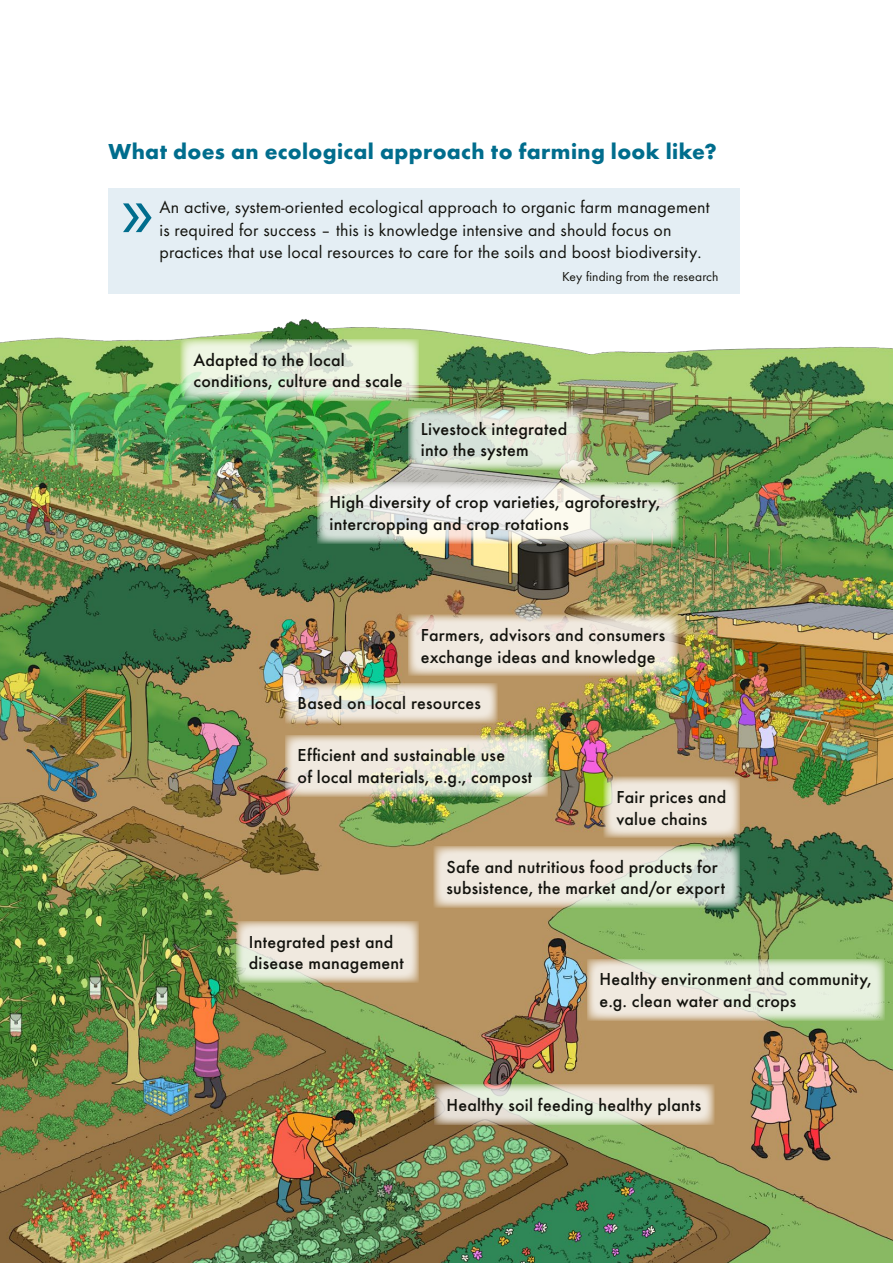
<style>
.page{position:relative;width:893px;height:1263px;background:#fff}
.page>*{position:absolute;margin:0;border:0;box-sizing:border-box;transform-origin:0 0}
.t1{font:78px "Myriad Pro";color:#006d8d}
.t2{font:700 22.5px "Function Pro";letter-spacing:.015em;color:#006d8d}
.t3{font:500 18px/21.8px "Function Pro";letter-spacing:.015em;color:#12120d}
.t4{font:18px/22.5px "Function Pro";letter-spacing:.01em;color:#12120d}
.t5{font:13.5px "Function Pro";letter-spacing:.01em;color:#12120d}
</style>
<div class="page">
<img style="left:0;top:319px;width:893px;height:944px">
<svg style="left:181px;top:339px;width:238px;height:62px;background:#d7e6cd"></svg>
<svg style="left:317px;top:482px;width:361px;height:61px"></svg>
<div style="left:108px;top:189px;width:632px;height:82px;background:#e4eef4"></div>
<div style="left:108px;top:256px;width:632px;height:38px;background:#e4eef4"></div>
<svg style="left:408px;top:614px;width:270px;height:62px;background:#e7dece"></svg>
<svg style="left:604px;top:777px;width:136px;height:61px;background:#e7decd"></svg>
<svg style="left:285px;top:735px;width:263px;height:61px;background:#e3e0ce"></svg>
<svg style="left:434px;top:846px;width:306px;height:62px;background:#e0e0d0"></svg>
<svg style="left:236px;top:921px;width:183px;height:62px;background:#e6e0d0"></svg>
<svg style="left:434px;top:1084px;width:280px;height:41px;background:#dedcc9"></svg>
<svg style="left:587px;top:959px;width:297px;height:61px;background:#e2e6d3"></svg>
<svg style="left:285px;top:683px;width:212px;height:40px;background:#e3ddcd"></svg>
<svg style="left:408px;top:408px;width:175px;height:62px;background:#d5decd"></svg>
<p class="t2" style="left:108px;top:138px;width:610px">What does an ecological approach to farming look like?</p>
<h1 class="t1" style="left:121px;top:163px;width:34px">»</h1>
<p class="t4" style="left:159px;top:196px;width:552px">An active, system-oriented ecological approach to organic farm management is required for success – this is knowledge intensive and should focus on practices that use local resources to care for the soils and boost biodiversity.</p>
<p class="t5" style="left:562px;top:269px;width:158px">Key finding from the research</p>
<p class="t3" style="left:193px;top:348px;width:211px">Adapted to the local conditions, culture and scale</p>
<p class="t3" style="left:421px;top:417px;width:148px">Livestock integrated into the system</p>
<p class="t3" style="left:330px;top:491px;width:332px">High diversity of crop varieties, agroforestry, intercropping and crop rotations</p>
<p class="t3" style="left:421px;top:624px;width:246px">Farmers, advisors and consumers exchange ideas and knowledge</p>
<p class="t3" style="left:298px;top:692px;width:185px">Based on local resources</p>
<p class="t3" style="left:298px;top:744px;width:236px">Efficient and sustainable use<br>of local materials, e.g., compost</p>
<p class="t3" style="left:617px;top:786px;width:111px">Fair prices and value chains</p>
<p class="t3" style="left:249px;top:931px;width:157px">Integrated pest and disease management</p>
<p class="t3" style="left:446px;top:855px;width:280px">Safe and nutritious food products for subsistence, the market and/or export</p>
<p class="t3" style="left:600px;top:968px;width:274px">Healthy environment and community, e.g. clean water and crops</p>
<p class="t3" style="left:446px;top:1093px;width:256px">Healthy soil feeding healthy plants</p>
</div>
